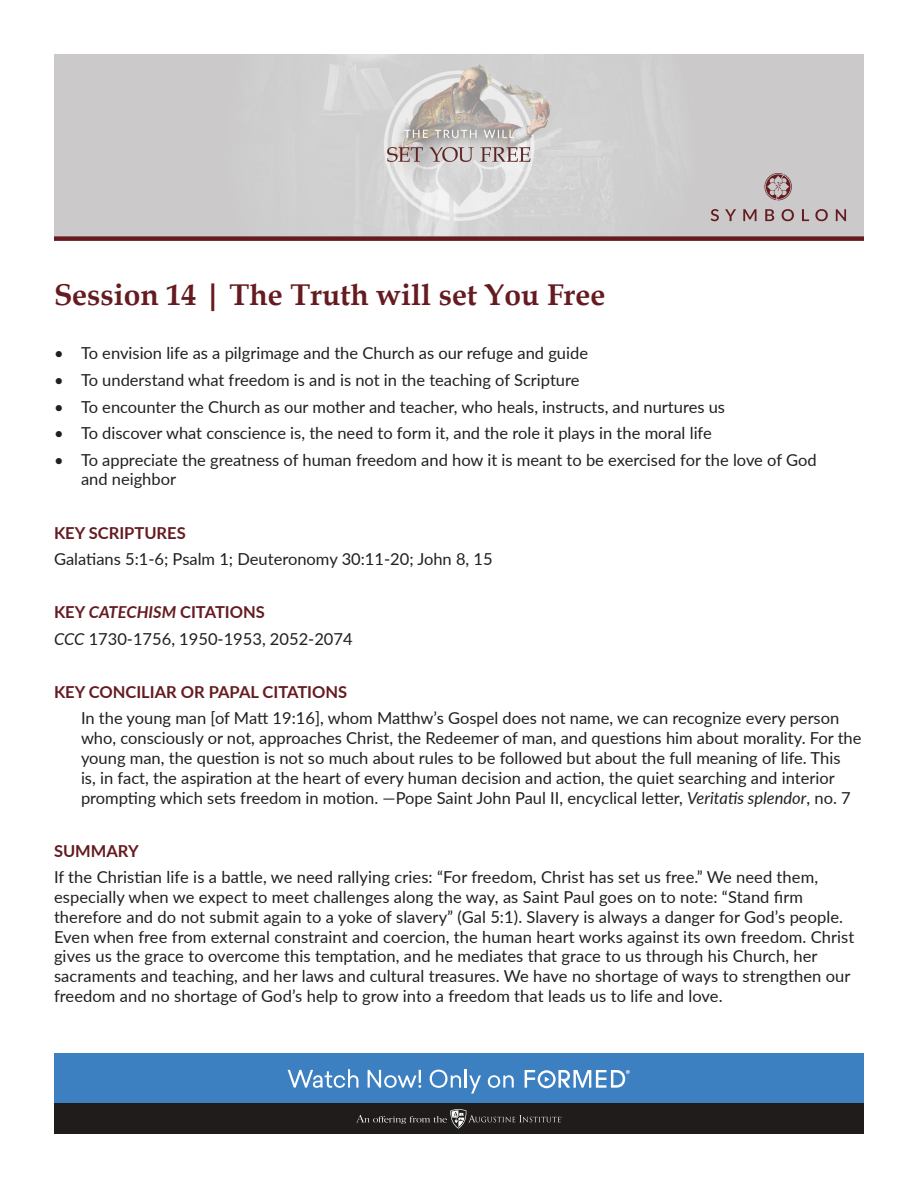
<style>
.page{position:relative;width:918px;height:1188px;background:#fff}
.page>*{position:absolute;margin:0;border:0;box-sizing:border-box;transform-origin:0 0}
.t1{font:700 30px "Book Antiqua";color:#651b20}
.t2{font:16.5px/19.8px "Lato";color:#231f20}
.t3{font:700 16.5px "Lato";color:#651b20}
.s1{font-style:italic}
</style>
<div class="page">
<div style="left:54px;top:1054px;width:810px;height:50px;background:#3d80c2"></div>
<svg style="left:525px;top:1070px;width:105px;height:18px"></svg>
<svg style="left:288px;top:1069px;width:70px;height:19px"></svg>
<svg style="left:368px;top:1070px;width:53px;height:18px"></svg>
<svg style="left:430px;top:1069px;width:51px;height:25px"></svg>
<svg style="left:488px;top:1075px;width:26px;height:13px"></svg>
<div style="left:54px;top:1104px;width:810px;height:30px;background:#211c1c"></div>
<svg style="left:356px;top:1109px;width:206px;height:20px"></svg>
<div style="left:54px;top:54px;width:810px;height:182px;background:#cbc9c9"></div>
<img style="left:293px;top:54px;width:376px;height:182px">
<div style="left:54px;top:236px;width:810px;height:5px;background:#651b20"></div>
<svg style="left:711px;top:209px;width:8px;height:12px"></svg>
<svg style="left:725px;top:209px;width:11px;height:12px"></svg>
<svg style="left:743px;top:209px;width:13px;height:12px"></svg>
<svg style="left:765px;top:209px;width:9px;height:12px"></svg>
<svg style="left:782px;top:209px;width:12px;height:12px"></svg>
<svg style="left:802px;top:209px;width:7px;height:12px"></svg>
<svg style="left:815px;top:209px;width:13px;height:12px"></svg>
<svg style="left:836px;top:209px;width:10px;height:12px"></svg>
<svg style="left:765px;top:173px;width:27px;height:27px"></svg>
<p class="t1" style="left:54px;top:277px;width:553px">Session 14 | The Truth will set You Free</p>
<p class="t2" style="left:54px;top:343px;width:536px">• To envision life as a pilgrimage and the Church as our refuge and guide</p>
<p class="t2" style="left:54px;top:369px;width:527px">• To understand what freedom is and is not in the teaching of Scripture</p>
<p class="t2" style="left:54px;top:396px;width:673px">• To encounter the Church as our mother and teacher, who heals, instructs, and nurtures us</p>
<p class="t2" style="left:54px;top:422px;width:659px">• To discover what conscience is, the need to form it, and the role it plays in the moral life</p>
<p class="t2" style="left:81px;top:449px;width:737px;text-indent:-27px">• To appreciate the greatness of human freedom and how it is meant to be exercised for the love of God and neighbor</p>
<p class="t3" style="left:54px;top:520px;width:133px">KEY SCRIPTURES</p>
<p class="t2" style="left:54px;top:548px;width:440px">Galatians 5:1-6; Psalm 1; Deuteronomy 30:11-20; John 8, 15</p>
<p class="t3" style="left:54px;top:600px;width:212px">KEY <span class="s1">CATECHISM</span> CITATIONS</p>
<p class="t2" style="left:54px;top:628px;width:300px"><span class="s1">CCC</span> 1730-1756, 1950-1953, 2052-2074</p>
<p class="t3" style="left:54px;top:680px;width:295px">KEY CONCILIAR OR PAPAL CITATIONS</p>
<p class="t2" style="left:81px;top:708px;width:782px">In the young man [of Matt 19:16], whom Matthw’s Gospel does not name, we can recognize every person who, consciously or not, approaches Christ, the Redeemer of man, and questions him about morality. For the young man, the question is not so much about rules to be followed but about the full meaning of life. This<br>is, in fact, the aspiration at the heart of every human decision and action, the quiet searching and interior prompting which sets freedom in motion. —Pope Saint John Paul II, encyclical letter, <span class="s1">Veritatis splendor</span>, no. 7</p>
<p class="t3" style="left:54px;top:839px;width:86px">SUMMARY</p>
<p class="t2" style="left:54px;top:867px;width:802px">If the Christian life is a battle, we need rallying cries: “For freedom, Christ has set us free.” We need them, especially when we expect to meet challenges along the way, as Saint Paul goes on to note: “Stand firm therefore and do not submit again to a yoke of slavery” (Gal 5:1). Slavery is always a danger for God’s people.<br>Even when free from external constraint and coercion, the human heart works against its own freedom. Christ gives us the grace to overcome this temptation, and he mediates that grace to us through his Church, her sacraments and teaching, and her laws and cultural treasures. We have no shortage of ways to strengthen our freedom and no shortage of God’s help to grow into a freedom that leads us to life and love.</p>
</div>
